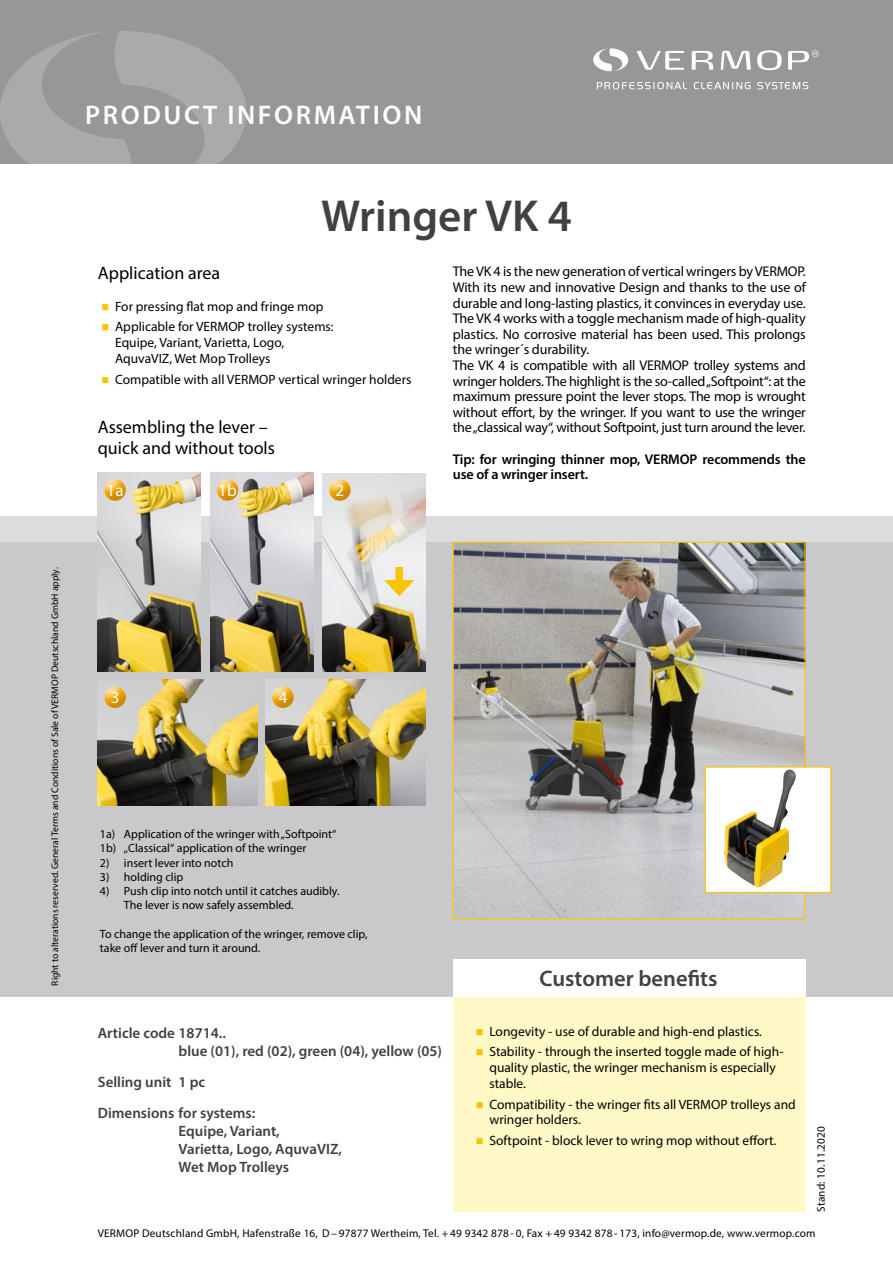
<style>
.page{position:relative;width:893px;height:1263px;background:#fff}
.page>*{position:absolute;margin:0;border:0;box-sizing:border-box;transform-origin:0 0}
.t1{font:600 45px "Myriad Pro";color:#414043}
.t2{font:600 27px "Myriad Pro";letter-spacing:.095em;color:#fff}
.t3{font:600 22.5px "Myriad Pro";color:#414043}
.t4{font:18px/21px "Myriad Pro";color:#000}
.t5{font:17.1px "Myriad Pro";color:#fff}
.t6{font:600 15px/18px "Myriad Pro";color:#414043}
.t7{font:14.1px/15.6px "Myriad Pro";letter-spacing:-.015em;color:#000}
.t8{font:600 14.1px/15.6px "Myriad Pro";letter-spacing:-.01em;color:#000}
.t9{font:13.5px/15.8px "Myriad Pro";color:#000}
.t10{font:12px/14.2px "Myriad Pro";color:#000}
.t11{font:11.25px "Myriad Pro";letter-spacing:.015em;color:#000}
.t12{font:9.6px "Myriad Pro";color:#000}
.s1{color:#fcc400}
</style>
<div class="page">
<div style="left:0;top:516px;width:893px;height:481px;background:#c9c9cb"></div>
<div style="left:0;top:516px;width:893px;height:26px;background:#dcdcdd"></div>
<div style="left:453px;top:961px;width:353px;height:251px;background:#fff9c7"></div>
<div style="left:453px;top:959px;width:353px;height:38px;background:#fff"></div>
<div style="left:0;top:0;width:893px;height:163px;background:#969799"></div>
<svg style="left:0;top:31px;width:247px;height:132px"></svg>
<svg style="left:757px;top:50px;width:25px;height:20px"></svg>
<svg style="left:721px;top:51px;width:30px;height:19px"></svg>
<svg style="left:692px;top:51px;width:21px;height:19px"></svg>
<svg style="left:637px;top:51px;width:47px;height:19px"></svg>
<svg style="left:593px;top:48px;width:35px;height:23px"></svg>
<svg style="left:788px;top:50px;width:31px;height:20px"></svg>
<svg style="left:597px;top:82px;width:211px;height:7px"></svg>
<img style="left:455px;top:544px;width:349px;height:373px">
<div style="left:705px;top:767px;width:126px;height:125px;background:#fff"></div>
<img style="left:724px;top:769px;width:72px;height:119px">
<div style="left:705px;top:766px;width:126px;height:127px;border:1px solid #fcc400"></div>
<img style="left:323px;top:473px;width:103px;height:199px">
<img style="left:98px;top:680px;width:160px;height:125px">
<div style="left:103px;top:685px;width:27px;height:17px;background:#fff;opacity:.75"></div>
<div style="left:103px;top:687px;width:27px;height:25px;background:#c6c7c8;opacity:.75"></div>
<img style="left:266px;top:680px;width:160px;height:125px">
<div style="left:271px;top:685px;width:27px;height:17px;background:#fff;opacity:.75"></div>
<div style="left:271px;top:687px;width:27px;height:25px;background:#c6c7c8;opacity:.75"></div>
<img style="left:210px;top:473px;width:103px;height:199px">
<div style="left:215px;top:478px;width:27px;height:17px;background:#fff;opacity:.75"></div>
<div style="left:215px;top:480px;width:27px;height:25px;background:#c6c7c8;opacity:.75"></div>
<img style="left:98px;top:473px;width:103px;height:199px">
<div style="left:103px;top:478px;width:27px;height:17px;background:#fff;opacity:.75"></div>
<div style="left:103px;top:480px;width:27px;height:25px;background:#c6c7c8;opacity:.75"></div>
<div style="left:328px;top:478px;width:26px;height:17px;background:#fff;opacity:.75"></div>
<div style="left:328px;top:480px;width:26px;height:25px;background:#c6c7c8;opacity:.75"></div>
<div style="left:395px;top:567px;width:8px;height:19px;background:#fcc400"></div>
<svg style="left:384px;top:580px;width:30px;height:16px"></svg>
<h2 class="t2" style="left:85px;top:98px;width:338px">PRODUCT INFORMATION</h2>
<p class="t12" style="left:49px;top:986px;width:420px;rotate:-90deg">Right to alterations reserved. General Terms and Conditions of Sale of VERMOP Deutschland GmbH apply.</p>
<h1 class="t1" style="left:321px;top:188px;width:252px">Wringer VK 4</h1>
<p class="t4" style="left:98px;top:262px;width:124px">Application area</p>
<p class="t9" style="left:102px;top:298px;width:224px"><span class="s1">■</span> For pressing flat mop and fringe mop</p>
<p class="t9" style="left:115px;top:319px;width:220px;text-indent:-14px"><span class="s1">■</span> Applicable for VERMOP trolley systems:<br>Equipe, Variant, Varietta, Logo,<br>AquvaVIZ, Wet Mop Trolleys</p>
<p class="t9" style="left:102px;top:371px;width:311px"><span class="s1">■</span> Compatible with all VERMOP vertical wringer holders</p>
<p class="t4" style="left:98px;top:417px;width:179px">Assembling the lever – quick and without tools</p>
<p class="t5" style="left:107px;top:479px;width:19px">1a</p>
<p class="t5" style="left:218px;top:479px;width:20px">1b</p>
<p class="t5" style="left:336px;top:479px;width:10px">2</p>
<p class="t7" style="left:453px;top:264px;width:354px">The VK 4 is the new generation of vertical wringers by VERMOP.<br>With its new and innovative Design and thanks to the use of durable and long-lasting plastics, it convinces in everyday use.<br>The VK 4 works with a toggle mechanism made of high-quality plastics. No corrosive material has been used. This prolongs the wringer´s durability.<br>The VK 4 is compatible with all VERMOP trolley systems and wringer holders. The highlight is the so-called „Softpoint“: at the maximum pressure point the lever stops. The mop is wrought without effort, by the wringer. If you want to use the wringer the „classical way“, without Softpoint, just turn around the lever.</p>
<p class="t8" style="left:453px;top:451px;width:354px">Tip: for wringing thinner mop, VERMOP recommends the use of a wringer insert.</p>
<p class="t5" style="left:111px;top:687px;width:10px">3</p>
<p class="t5" style="left:279px;top:687px;width:10px">4</p>
<p class="t10" style="left:100px;top:827px;width:238px">1a) Application of the wringer with „Softpoint“<br>1b) „Classical“ application of the wringer</p>
<p class="t10" style="left:100px;top:855px;width:135px">2) insert lever into notch</p>
<p class="t10" style="left:100px;top:870px;width:85px">3) holding clip</p>
<p class="t10" style="left:124px;top:884px;width:217px;text-indent:-24px">4) Push clip into notch until it catches audibly.<br>The lever is now safely assembled.</p>
<p class="t10" style="left:100px;top:927px;width:269px">To change the application of the wringer, remove clip, take off lever and turn it around.</p>
<p class="t6" style="left:179px;top:1024px;width:265px;text-indent:-81px">Article code 18714..<br>blue (01), red (02), green (04), yellow (05)</p>
<p class="t6" style="left:98px;top:1066px;width:159px;line-height:30.8px">Selling unit 1 pc<br>Dimensions for systems:</p>
<p class="t6" style="left:179px;top:1121px;width:165px">Equipe, Variant,<br>Varietta, Logo, AquvaVIZ,<br>Wet Mop Trolleys</p>
<h3 class="t3" style="left:540px;top:964px;width:179px">Customer benefits</h3>
<p class="t9" style="left:476px;top:1023px;width:288px"><span class="s1">■</span> Longevity - use of durable and high-end plastics.</p>
<p class="t9" style="left:489px;top:1044px;width:296px;text-indent:-14px"><span class="s1">■</span> Stability - through the inserted toggle made of high&shy;quality plastic, the wringer mechanism is especially stable.</p>
<p class="t9" style="left:489px;top:1096px;width:308px;text-indent:-14px"><span class="s1">■</span> Compatibility - the wringer fits all VERMOP trolleys and wringer holders.</p>
<p class="t9" style="left:476px;top:1132px;width:302px"><span class="s1">■</span> Softpoint - block lever to wring mop without effort.</p>
<p class="t11" style="left:814px;top:1212px;width:87px;rotate:-90deg">Stand: 10.11.2020</p>
<p class="t11" style="left:98px;top:1227px;width:719px">VERMOP Deutschland GmbH, Hafenstraße 16, D– 97877 Wertheim, Tel. + 49 9342 878 - 0, Fax + 49 9342 878 - 173, info@vermop.de, www.vermop.com</p>
</div>
